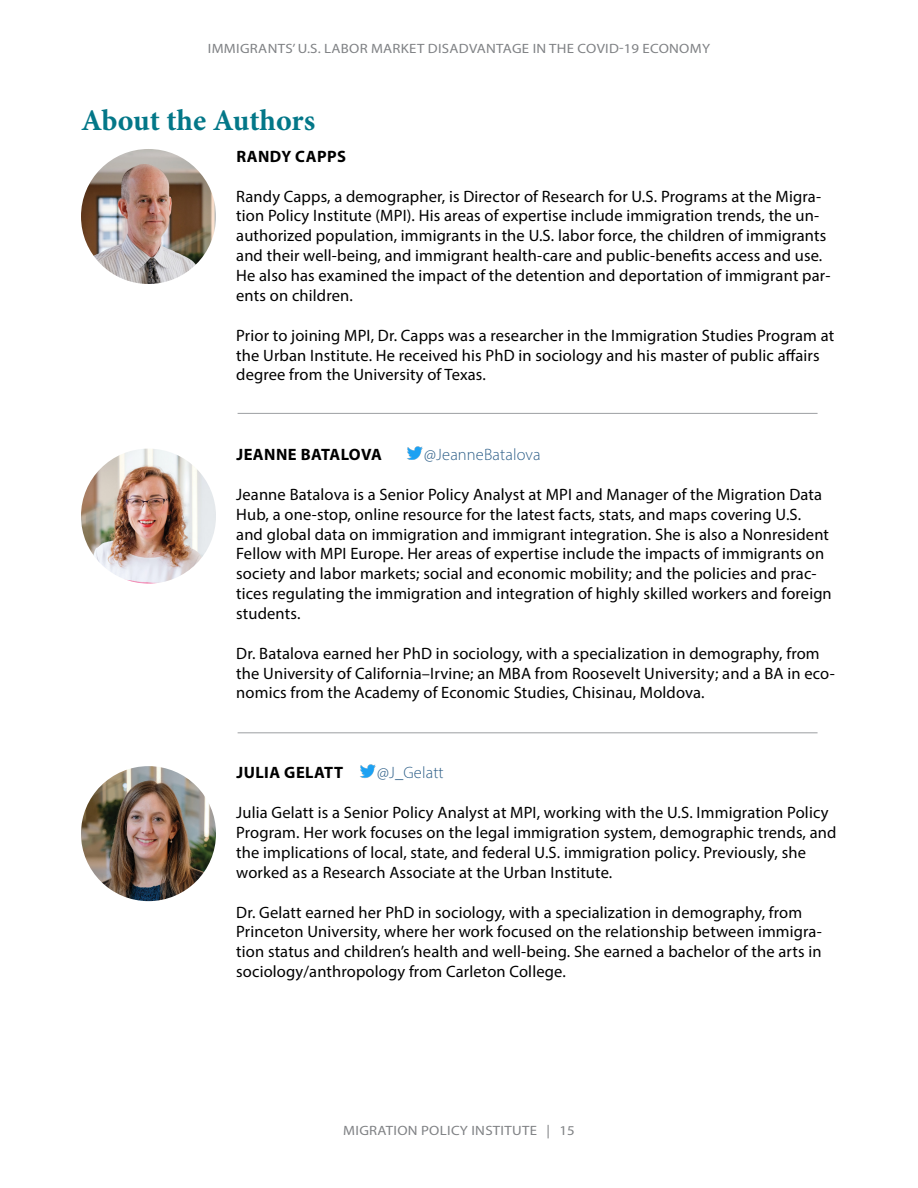
<style>
.page{position:relative;width:918px;height:1188px;background:#fff}
.page>*{position:absolute;margin:0;border:0;box-sizing:border-box;transform-origin:0 0}
.t1{font:700 30px "Minion Pro";letter-spacing:-.005em;color:#037788}
.t2{font:16.5px/19.8px "Myriad Pro";letter-spacing:.01em;color:#000}
.t3{font:700 16.5px "Myriad Pro";letter-spacing:.03em;color:#000}
.t4{font:300 16.5px "Myriad Pro";letter-spacing:.01em;color:#2f6089}
.t5{font:13.5px "Myriad Pro";letter-spacing:.02em;color:#808285;scale:1.1 1}
</style>
<div class="page">
<img style="left:407px;top:446px;width:16px;height:14px">
<img style="left:360px;top:764px;width:16px;height:14px">
<img style="left:81px;top:149px;width:135px;height:135px;border-radius:68px">
<img style="left:81px;top:449px;width:135px;height:135px;border-radius:68px">
<img style="left:81px;top:766px;width:135px;height:135px;border-radius:67px">
<hr style="left:238px;top:413px;width:580px;height:1px;background:#a7a9ac">
<hr style="left:238px;top:732px;width:580px;height:1px;background:#a7a9ac">
<p class="t5" style="left:208px;top:40px;width:458px">IMMIGRANTS’ U.S. LABOR MARKET DISADVANTAGE IN THE COVID-19 ECONOMY</p>
<h1 class="t1" style="left:81px;top:99px;width:236px">About the Authors</h1>
<p class="t3" style="left:236px;top:145px;width:111px">RANDY CAPPS</p>
<p class="t2" style="left:236px;top:186px;width:596px">Randy Capps, a demographer, is Director of Research for U.S. Programs at the Migra&shy;tion Policy Institute (MPI). His areas of expertise include immigration trends, the un&shy;authorized population, immigrants in the U.S. labor force, the children of immigrants and their well-being, and immigrant health-care and public-benefits access and use.<br>He also has examined the impact of the detention and deportation of immigrant par&shy;ents on children.</p>
<p class="t2" style="left:236px;top:325px;width:600px">Prior to joining MPI, Dr. Capps was a researcher in the Immigration Studies Program at the Urban Institute. He received his PhD in sociology and his master of public affairs degree from the University of Texas.</p>
<p class="t3" style="left:236px;top:444px;width:147px">JEANNE BATALOVA</p>
<p class="t4" style="left:424px;top:445px;width:118px">@JeanneBatalova</p>
<p class="t2" style="left:236px;top:484px;width:597px">Jeanne Batalova is a Senior Policy Analyst at MPI and Manager of the Migration Data Hub, a one-stop, online resource for the latest facts, stats, and maps covering U.S. and global data on immigration and immigrant integration. She is also a Nonresident Fellow with MPI Europe. Her areas of expertise include the impacts of immigrants on society and labor markets; social and economic mobility; and the policies and prac&shy;tices regulating the immigration and integration of highly skilled workers and foreign students.</p>
<p class="t2" style="left:236px;top:643px;width:600px">Dr. Batalova earned her PhD in sociology, with a specialization in demography, from the University of California–Irvine; an MBA from Roosevelt University; and a BA in eco&shy;nomics from the Academy of Economic Studies, Chisinau, Moldova.</p>
<p class="t3" style="left:236px;top:762px;width:108px">JULIA GELATT</p>
<p class="t4" style="left:377px;top:763px;width:68px">@J_Gelatt</p>
<p class="t2" style="left:236px;top:802px;width:602px">Julia Gelatt is a Senior Policy Analyst at MPI, working with the U.S. Immigration Policy Program. Her work focuses on the legal immigration system, demographic trends, and the implications of local, state, and federal U.S. immigration policy. Previously, she worked as a Research Associate at the Urban Institute.</p>
<p class="t2" style="left:236px;top:902px;width:587px">Dr. Gelatt earned her PhD in sociology, with a specialization in demography, from Princeton University, where her work focused on the relationship between immigra&shy;tion status and children’s health and well-being. She earned a bachelor of the arts in sociology/anthropology from Carleton College.</p>
<p class="t5" style="left:343px;top:1122px;width:212px">MIGRATION POLICY INSTITUTE | 15</p>
</div>
